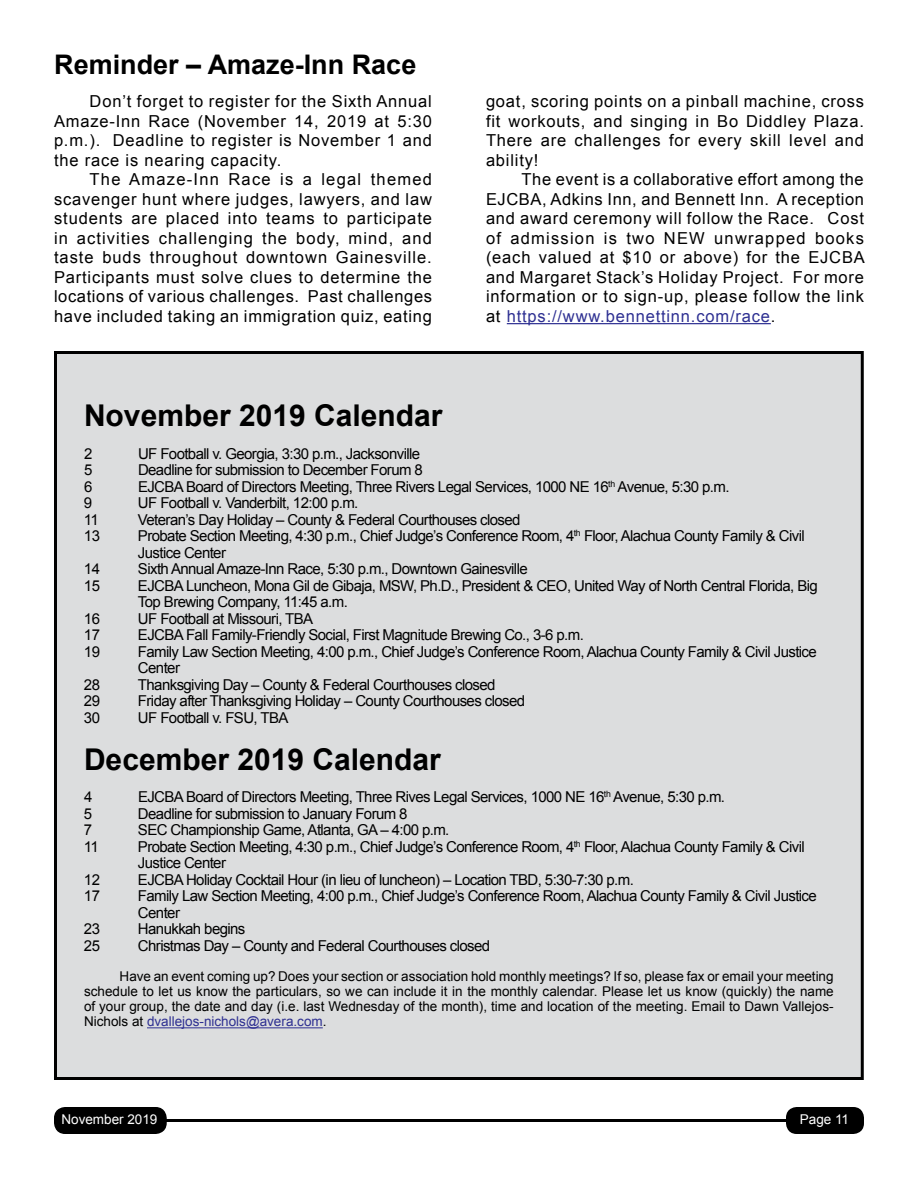
<style>
.page{position:relative;width:918px;height:1188px;background:#fff}
.page>*{position:absolute;margin:0;border:0;box-sizing:border-box;transform-origin:0 0}
.t1{font:700 30px "Arial";color:#000}
.t2{font:700 27px "Arial";color:#000}
.t3{font:16.5px/19.5px "Arial";letter-spacing:.05em;color:#000;text-align:justify}
.t4{font:15px/16.5px "Arial";letter-spacing:-.04em;color:#000}
.t5{font:13.5px/15px "Arial";color:#000;text-align:justify}
.t6{font:13.5px "Arial";color:#fff}
.s1{color:#2e3092}
</style>
<div class="page">
<div style="left:55px;top:1108px;width:111px;height:25px;background:#000;border-radius:10px"></div>
<div style="left:54px;top:1107px;width:113px;height:27px;border:2px solid #000;border-radius:10px"></div>
<div style="left:786px;top:1107px;width:78px;height:27px;background:#000;border-radius:11px"></div>
<hr style="left:81px;top:1119px;width:736px;height:3px;background:#000">
<div style="left:56px;top:352px;width:806px;height:726px;background:#dcddde"></div>
<hr style="left:147px;top:1027px;width:176px;height:1px;background:#2e3092">
<div style="left:54px;top:351px;width:810px;height:729px;border:3px solid #000"></div>
<hr style="left:507px;top:323px;width:264px;height:1px;background:#2e3092">
<h2 class="t2" style="left:54px;top:46px;width:364px">Reminder – Amaze-Inn Race</h2>
<p class="t3" style="left:54px;top:92px;width:379px;text-indent:36px">Don’t forget to register for the Sixth Annual Amaze-Inn Race (November 14, 2019 at 5:30 p.m.). Deadline to register is November 1 and the race is nearing capacity.</p>
<p class="t3" style="left:54px;top:170px;width:380px;text-indent:36px">The Amaze-Inn Race is a legal themed scavenger hunt where judges, lawyers, and law students are placed into teams to participate in activities challenging the body, mind, and taste buds throughout downtown Gainesville.<br>Participants must solve clues to determine the locations of various challenges. Past challenges have included taking an immigration quiz, eating</p>
<p class="t3" style="left:486px;top:92px;width:380px">goat, scoring points on a pinball machine, cross fit workouts, and singing in Bo Diddley Plaza.<br>There are challenges for every skill level and ability!</p>
<p class="t3" style="left:486px;top:170px;width:380px;text-indent:36px">The event is a collaborative effort among the EJCBA, Adkins Inn, and Bennett Inn. A reception and award ceremony will follow the Race. Cost of admission is two NEW unwrapped books (each valued at $10 or above) for the EJCBA and Margaret Stack’s Holiday Project. For more information or to sign-up, please follow the link at <span class="s1">https://www.bennettinn.com/race</span>.</p>
<h1 class="t1" style="left:84px;top:396px;width:360px">November 2019 Calendar</h1>
<p class="t4" style="left:84px;top:445px;width:10px">2</p>
<p class="t4" style="left:138px;top:445px;width:284px">UF Football v. Georgia, 3:30 p.m., Jacksonville</p>
<p class="t4" style="left:84px;top:462px;width:10px">5</p>
<p class="t4" style="left:138px;top:462px;width:286px">Deadline for submission to December Forum 8</p>
<p class="t4" style="left:84px;top:478px;width:10px">6</p>
<p class="t4" style="left:138px;top:478px;width:593px">EJCBA Board of Directors Meeting, Three Rivers Legal Services, 1000 NE 16<sup>th</sup> Avenue, 5:30 p.m.</p>
<p class="t4" style="left:84px;top:495px;width:10px">9</p>
<p class="t4" style="left:138px;top:495px;width:222px">UF Football v. Vanderbilt, 12:00 p.m.</p>
<p class="t4" style="left:84px;top:511px;width:16px">11</p>
<p class="t4" style="left:138px;top:511px;width:384px">Veteran’s Day Holiday – County &amp; Federal Courthouses closed</p>
<p class="t4" style="left:84px;top:528px;width:18px">13</p>
<p class="t4" style="left:138px;top:528px;width:668px">Probate Section Meeting, 4:30 p.m., Chief Judge’s Conference Room, 4<sup>th</sup> Floor, Alachua County Family &amp; Civil<br>Justice Center</p>
<p class="t4" style="left:84px;top:561px;width:18px">14</p>
<p class="t4" style="left:138px;top:561px;width:391px">Sixth Annual Amaze-Inn Race, 5:30 p.m., Downtown Gainesville</p>
<p class="t4" style="left:84px;top:577px;width:18px">15</p>
<p class="t4" style="left:138px;top:577px;width:681px">EJCBA Luncheon, Mona Gil de Gibaja, MSW, Ph.D., President &amp; CEO, United Way of North Central Florida, Big<br>Top Brewing Company, 11:45 a.m.</p>
<p class="t4" style="left:84px;top:610px;width:18px">16</p>
<p class="t4" style="left:138px;top:610px;width:177px">UF Football at Missouri, TBA</p>
<p class="t4" style="left:84px;top:627px;width:18px">17</p>
<p class="t4" style="left:138px;top:627px;width:447px">EJCBA Fall Family-Friendly Social, First Magnitude Brewing Co., 3-6 p.m.</p>
<p class="t4" style="left:84px;top:643px;width:18px">19</p>
<p class="t4" style="left:138px;top:643px;width:680px">Family Law Section Meeting, 4:00 p.m., Chief Judge’s Conference Room, Alachua County Family &amp; Civil Justice<br>Center</p>
<p class="t4" style="left:84px;top:676px;width:18px">28</p>
<p class="t4" style="left:138px;top:676px;width:359px">Thanksgiving Day – County &amp; Federal Courthouses closed</p>
<p class="t4" style="left:84px;top:693px;width:18px">29</p>
<p class="t4" style="left:138px;top:693px;width:389px">Friday after Thanksgiving Holiday – County Courthouses closed</p>
<p class="t4" style="left:84px;top:709px;width:18px">30</p>
<p class="t4" style="left:138px;top:709px;width:152px">UF Football v. FSU, TBA</p>
<h1 class="t1" style="left:84px;top:740px;width:358px">December 2019 Calendar</h1>
<p class="t4" style="left:84px;top:789px;width:10px">4</p>
<p class="t4" style="left:138px;top:789px;width:589px">EJCBA Board of Directors Meeting, Three Rives Legal Services, 1000 NE 16<sup>th</sup> Avenue, 5:30 p.m.</p>
<p class="t4" style="left:84px;top:805px;width:10px">5</p>
<p class="t4" style="left:138px;top:805px;width:271px">Deadline for submission to January Forum 8</p>
<p class="t4" style="left:84px;top:822px;width:10px">7</p>
<p class="t4" style="left:138px;top:822px;width:313px">SEC Championship Game, Atlanta, GA – 4:00 p.m.</p>
<p class="t4" style="left:84px;top:838px;width:16px">11</p>
<p class="t4" style="left:138px;top:838px;width:668px">Probate Section Meeting, 4:30 p.m., Chief Judge’s Conference Room, 4<sup>th</sup> Floor, Alachua County Family &amp; Civil<br>Justice Center</p>
<p class="t4" style="left:84px;top:871px;width:18px">12</p>
<p class="t4" style="left:138px;top:871px;width:497px">EJCBA Holiday Cocktail Hour (in lieu of luncheon) – Location TBD, 5:30-7:30 p.m.</p>
<p class="t4" style="left:84px;top:888px;width:18px">17</p>
<p class="t4" style="left:138px;top:888px;width:680px">Family Law Section Meeting, 4:00 p.m., Chief Judge’s Conference Room, Alachua County Family &amp; Civil Justice<br>Center</p>
<p class="t4" style="left:84px;top:921px;width:18px">23</p>
<p class="t4" style="left:138px;top:921px;width:109px">Hanukkah begins</p>
<p class="t4" style="left:84px;top:937px;width:18px">25</p>
<p class="t4" style="left:138px;top:937px;width:354px">Christmas Day – County and Federal Courthouses closed</p>
<p class="t5" style="left:84px;top:969px;width:751px;text-indent:36px">Have an event coming up? Does your section or association hold monthly meetings? If so, please fax or email your meeting schedule to let us know the particulars, so we can include it in the monthly calendar. Please let us know (quickly) the name of your group, the date and day (i.e. last Wednesday of the month), time and location of the meeting. Email to Dawn Vallejos-Nichols at <span class="s1">dvallejos-nichols@avera.com</span>.</p>
<p class="t6" style="left:61px;top:1111px;width:98px">November 2019</p>
<p class="t6" style="left:800px;top:1111px;width:51px">Page 11</p>
</div>
